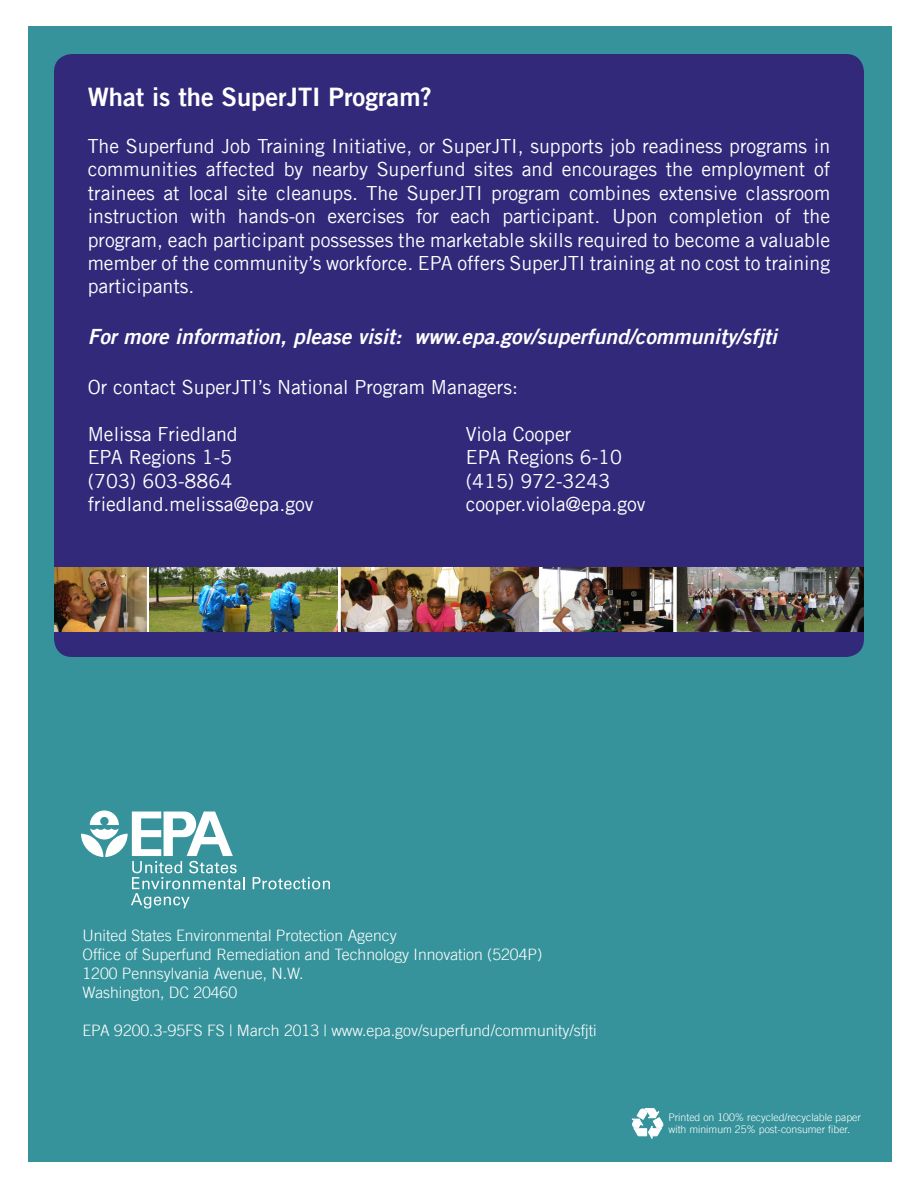
<style>
.page{position:relative;width:918px;height:1188px;background:#fff}
.page>*{position:absolute;margin:0;border:0;box-sizing:border-box;transform-origin:0 0}
.t1{font:25.5px "Trade Gothic LT Bold Two";color:#fff}
.t2{font:italic 21px "Trade Gothic LT Bold Two";color:#fff}
.t3{font:19.5px/23.4px "Trade Gothic LT";color:#fff;text-align:justify}
.t4{font:300 15.75px "Trade Gothic LT";color:#fff}
.t5{font:300 10.5px "Trade Gothic LT";color:#fff}
</style>
<div class="page">
<div style="left:28px;top:26px;width:864px;height:1136px;background:#37939b"></div>
<svg style="left:253px;top:877px;width:77px;height:12px"></svg>
<svg style="left:81px;top:810px;width:164px;height:99px"></svg>
<svg style="left:632px;top:1108px;width:32px;height:31px"></svg>
<div style="left:54px;top:54px;width:810px;height:603px;background:#33297b;border-radius:18px"></div>
<img style="left:341px;top:568px;width:523px;height:64px">
<img style="left:54px;top:568px;width:283px;height:64px">
<hr style="left:539px;top:568px;width:4px;height:64px;background:#fff">
<svg style="left:673px;top:568px;width:4px;height:64px"></svg>
<hr style="left:147px;top:568px;width:3px;height:64px;background:#fff">
<svg style="left:337px;top:568px;width:4px;height:64px"></svg>
<p class="t1" style="left:88px;top:81px;width:346px">What is the SuperJTI Program?</p>
<p class="t3" style="left:88px;top:134px;width:744px">The Superfund Job Training Initiative, or SuperJTI, supports job readiness programs in communities affected by nearby Superfund sites and encourages the employment of trainees at local site cleanups. The SuperJTI program combines extensive classroom instruction with hands-on exercises for each participant. Upon completion of the program, each participant possesses the marketable skills required to become a valuable member of the community’s workforce. EPA offers SuperJTI training at no cost to training participants.</p>
<p class="t2" style="left:88px;top:323px;width:691px">For more information, please visit: www.epa.gov/superfund/community/sfjti</p>
<p class="t3" style="left:88px;top:375px;width:432px">Or contact SuperJTI’s National Program Managers:</p>
<p class="t3" style="left:88px;top:422px;width:152px">Melissa Friedland</p>
<p class="t3" style="left:466px;top:422px;width:107px">Viola Cooper</p>
<p class="t3" style="left:88px;top:445px;width:146px">EPA Regions 1-5</p>
<p class="t3" style="left:466px;top:445px;width:158px">EPA Regions 6-10</p>
<p class="t3" style="left:88px;top:469px;width:146px">(703) 603-8864</p>
<p class="t3" style="left:466px;top:469px;width:146px">(415) 972-3243</p>
<p class="t3" style="left:88px;top:492px;width:227px">friedland.melissa@epa.gov</p>
<p class="t3" style="left:466px;top:492px;width:181px">cooper.viola@epa.gov</p>
<p class="t4" style="left:82px;top:926px;width:316px">United States Environmental Protection Agency</p>
<p class="t4" style="left:82px;top:945px;width:461px">Office of Superfund Remediation and Technology Innovation (5204P)</p>
<p class="t4" style="left:82px;top:964px;width:223px">1200 Pennsylvania Avenue, N.W.</p>
<p class="t4" style="left:82px;top:983px;width:156px">Washington, DC 20460</p>
<p class="t4" style="left:82px;top:1021px;width:516px">EPA 9200.3-95FS FS | March 2013 | www.epa.gov/superfund/community/sfjti</p>
<p class="t5" style="left:668px;top:1111px;width:194px">Printed on 100% recycled/recyclable paper</p>
<p class="t5" style="left:668px;top:1123px;width:183px">with minimum 25% post-consumer fiber.</p>
</div>
